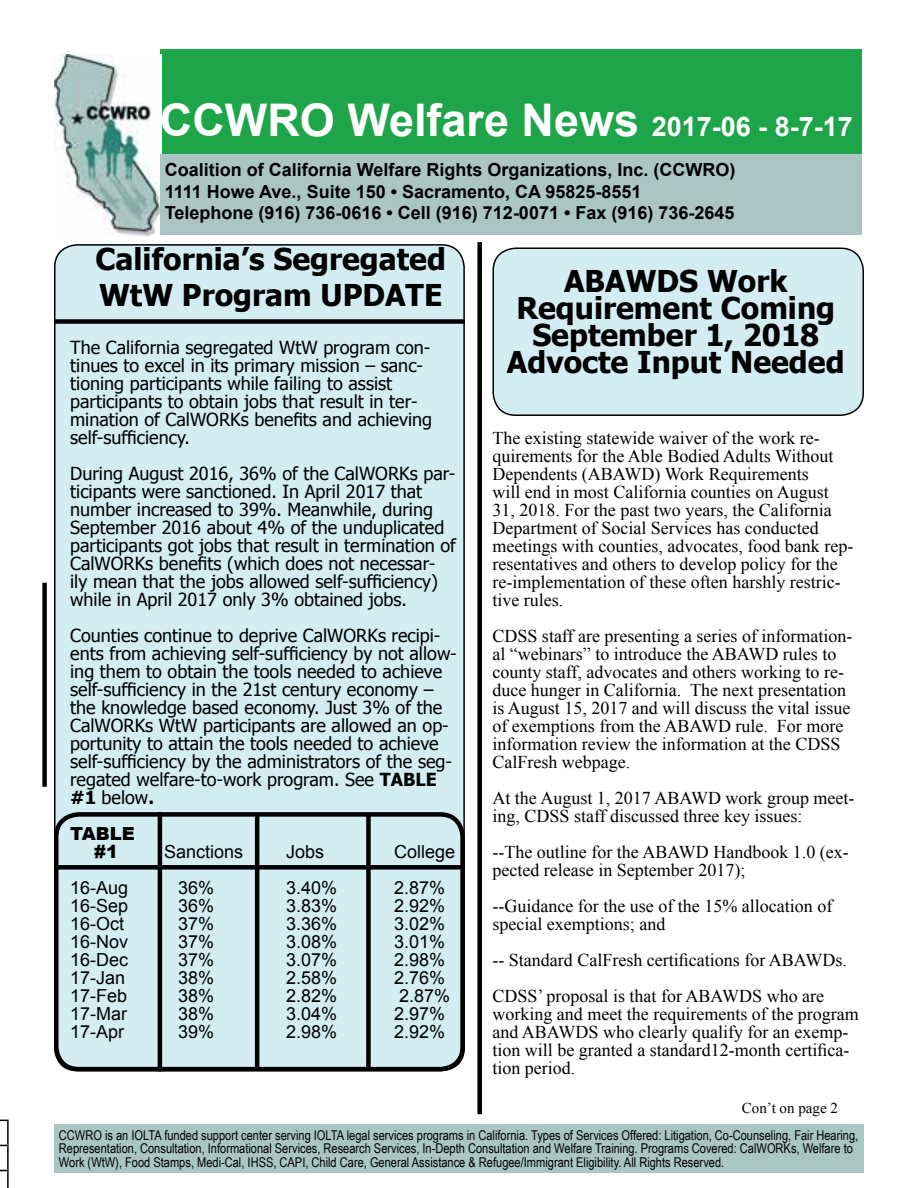
<style>
.page{position:relative;width:918px;height:1188px;background:#fff}
.page>*{position:absolute;margin:0;border:0;box-sizing:border-box;transform-origin:0 0}
.t1{font:700 45px "Arial";color:#fff}
.t2{font:700 30px/27px "Tahoma";color:#000}
.t3{font:18px/18px "Times New Roman";color:#000}
.t4{font:18px/18px "Tahoma";color:#000}
.t5{font:18px "Arial";color:#000}
.t6{font:700 18px/21.6px "Arial";color:#000}
.t7{font:900 18px/18px "Arial";color:#000;text-align:center}
.t8{font:15px "Times New Roman";color:#000}
.t9{font:13.5px/13.5px "Arial Narrow";color:#000}
.s1{font-size:27px}
.s2{font-weight:700}
</style>
<div class="page">
<div style="left:55px;top:245px;width:409px;height:826px;background:#d3edf2;border-radius:22px"></div>
<div style="left:160px;top:49px;width:702px;height:105px;background:#1fa549"></div>
<img style="left:54px;top:54px;width:108px;height:183px">
<div style="left:160px;top:154px;width:702px;height:81px;background:#abc5c2"></div>
<div style="left:54px;top:1124px;width:810px;height:49px;background:#a9c6c2"></div>
<div style="left:477px;top:242px;width:5px;height:872px;background:#000"></div>
<div style="left:54px;top:812px;width:411px;height:259px;border:4px solid #000;border-radius:22px"></div>
<div style="left:493px;top:248px;width:370px;height:167px;background:#d3edf2;border-radius:22px"></div>
<div style="left:492px;top:248px;width:372px;height:168px;border:2px solid #000;border-radius:22px"></div>
<hr style="left:7px;top:1121px;width:2px;height:24px;background:#000">
<hr style="left:7px;top:1146px;width:2px;height:24px;background:#000">
<svg style="left:0;top:1170px;width:9px;height:18px"></svg>
<div style="left:54px;top:319px;width:411px;height:5px;background:#000"></div>
<div style="left:54px;top:865px;width:411px;height:5px;background:#000"></div>
<hr style="left:158px;top:812px;width:4px;height:259px;background:#000">
<div style="left:42px;top:583px;width:5px;height:204px;background:#000"></div>
<div style="left:366px;top:815px;width:5px;height:254px;background:#000"></div>
<hr style="left:255px;top:815px;width:4px;height:254px;background:#000">
<h1 class="t1" style="left:160px;top:90px;width:694px">CCWRO Welfare News <span class="s1">2017-06 - 8-7-17</span></h1>
<p class="t6" style="left:165px;top:160px;width:572px">Coalition of California Welfare Rights Organizations, Inc. (CCWRO)<br>1111 Howe Ave., Suite 150 • Sacramento, CA 95825-8551<br>Telephone (916) 736-0616 • Cell (916) 712-0071 • Fax (916) 736-2645</p>
<h2 class="t2" style="left:96px;top:240px;width:352px;line-height:36px">California’s Segregated<br>WtW Program UPDATE</h2>
<p class="t4" style="left:70px;top:338px;width:363px">The California segregated WtW program con&shy;tinues to excel in its primary mission – sanc&shy;tioning participants while failing to assist participants to obtain jobs that result in ter&shy;mination of CalWORKs benefits and achieving self-sufficiency.</p>
<p class="t4" style="left:70px;top:464px;width:387px">During August 2016, 36% of the CalWORKs par&shy;ticipants were sanctioned. In April 2017 that number increased to 39%. Meanwhile, during September 2016 about 4% of the unduplicated participants got jobs that result in termination of CalWORKs benefits (which does not necessar&shy;ily mean that the jobs allowed self-sufficiency) while in April 2017 only 3% obtained jobs.</p>
<p class="t4" style="left:70px;top:626px;width:388px">Counties continue to deprive CalWORKs recipi&shy;ents from achieving self-sufficiency by not allow&shy;ing them to obtain the tools needed to achieve self-sufficiency in the 21st century economy – the knowledge based economy. Just 3% of the CalWORKs WtW participants are allowed an op&shy;portunity to attain the tools needed to achieve self-sufficiency by the administrators of the seg&shy;regated welfare-to-work program. See <span class="s2">TABLE #1</span> below<span class="s2">.</span></p>
<p class="t7" style="left:70px;top:824px;width:66px">TABLE #1</p>
<p class="t5" style="left:164px;top:840px;width:81px">Sanctions</p>
<p class="t5" style="left:286px;top:840px;width:40px">Jobs</p>
<p class="t5" style="left:394px;top:840px;width:63px">College</p>
<p class="t5" style="left:70px;top:876px;width:60px">16-Aug</p>
<p class="t5" style="left:178px;top:876px;width:38px">36%</p>
<p class="t5" style="left:286px;top:876px;width:53px">3.40%</p>
<p class="t5" style="left:394px;top:876px;width:53px">2.87%</p>
<p class="t5" style="left:70px;top:894px;width:60px">16-Sep</p>
<p class="t5" style="left:178px;top:894px;width:38px">36%</p>
<p class="t5" style="left:286px;top:894px;width:53px">3.83%</p>
<p class="t5" style="left:394px;top:894px;width:53px">2.92%</p>
<p class="t5" style="left:70px;top:912px;width:56px">16-Oct</p>
<p class="t5" style="left:178px;top:912px;width:38px">37%</p>
<p class="t5" style="left:286px;top:912px;width:53px">3.36%</p>
<p class="t5" style="left:394px;top:912px;width:53px">3.02%</p>
<p class="t5" style="left:70px;top:930px;width:60px">16-Nov</p>
<p class="t5" style="left:178px;top:930px;width:38px">37%</p>
<p class="t5" style="left:286px;top:930px;width:53px">3.08%</p>
<p class="t5" style="left:394px;top:930px;width:53px">3.01%</p>
<p class="t5" style="left:70px;top:948px;width:60px">16-Dec</p>
<p class="t5" style="left:178px;top:948px;width:38px">37%</p>
<p class="t5" style="left:286px;top:948px;width:53px">3.07%</p>
<p class="t5" style="left:394px;top:948px;width:53px">2.98%</p>
<p class="t5" style="left:70px;top:966px;width:57px">17-Jan</p>
<p class="t5" style="left:178px;top:966px;width:38px">38%</p>
<p class="t5" style="left:286px;top:966px;width:53px">2.58%</p>
<p class="t5" style="left:394px;top:966px;width:53px">2.76%</p>
<p class="t5" style="left:70px;top:984px;width:59px">17-Feb</p>
<p class="t5" style="left:178px;top:984px;width:38px">38%</p>
<p class="t5" style="left:286px;top:984px;width:53px">2.82%</p>
<p class="t5" style="left:399px;top:984px;width:53px">2.87%</p>
<p class="t5" style="left:70px;top:1002px;width:59px">17-Mar</p>
<p class="t5" style="left:178px;top:1002px;width:38px">38%</p>
<p class="t5" style="left:286px;top:1002px;width:53px">3.04%</p>
<p class="t5" style="left:394px;top:1002px;width:53px">2.97%</p>
<p class="t5" style="left:70px;top:1020px;width:56px">17-Apr</p>
<p class="t5" style="left:178px;top:1020px;width:38px">39%</p>
<p class="t5" style="left:286px;top:1020px;width:53px">2.98%</p>
<p class="t5" style="left:394px;top:1020px;width:53px">2.92%</p>
<h2 class="t2" style="left:507px;top:266px;width:339px;text-align:center">ABAWDS Work<br>Requirement Coming<br>September 1, 2018<br>Advocte Input Needed</h2>
<p class="t3" style="left:492px;top:429px;width:362px">The existing statewide waiver of the work re&shy;quirements for the Able Bodied Adults Without Dependents (ABAWD) Work Requirements<br>will end in most California counties on August 31, 2018. For the past two years, the California Department of Social Services has conducted meetings with counties, advocates, food bank rep&shy;resentatives and others to develop policy for the re-implementation of these often harshly restric&shy;tive rules.</p>
<p class="t3" style="left:492px;top:627px;width:362px">CDSS staff are presenting a series of information&shy;al “webinars” to introduce the ABAWD rules to county staff, advocates and others working to re&shy;duce hunger in California. The next presentation is August 15, 2017 and will discuss the vital issue of exemptions from the ABAWD rule. For more information review the information at the CDSS CalFresh webpage.</p>
<p class="t3" style="left:492px;top:789px;width:364px">At the August 1, 2017 ABAWD work group meet&shy;ing, CDSS staff discussed three key issues:</p>
<p class="t3" style="left:492px;top:843px;width:358px">--The outline for the ABAWD Handbook 1.0 (ex&shy;pected release in September 2017);</p>
<p class="t3" style="left:492px;top:897px;width:341px">--Guidance for the use of the 15% allocation of special exemptions; and</p>
<p class="t3" style="left:492px;top:942px;width:356px;line-height:36px">-- Standard CalFresh certifications for ABAWDs.<br>CDSS’ proposal is that for ABAWDS who are</p>
<p class="t3" style="left:492px;top:1005px;width:368px">working and meet the requirements of the program and ABAWDS who clearly qualify for an exemp&shy;tion will be granted a standard12-month certifica&shy;tion period.</p>
<p class="t8" style="left:742px;top:1098px;width:97px">Con’t on page 2</p>
<p class="t9" style="left:59px;top:1128px;width:801px">CCWRO is an IOLTA funded support center serving IOLTA legal services programs in California. Types of Services Offered: Litigation, Co-Counseling, Fair Hearing,<br>Representation, Consultation, Informational Services, Research Services, In-Depth Consultation and Welfare Training. Programs Covered: CalWORKs, Welfare to<br>Work (WtW), Food Stamps, Medi-Cal, IHSS, CAPI, Child Care, General Assistance &amp; Refugee/Immigrant Eligibility. All Rights Reserved.</p>
</div>
